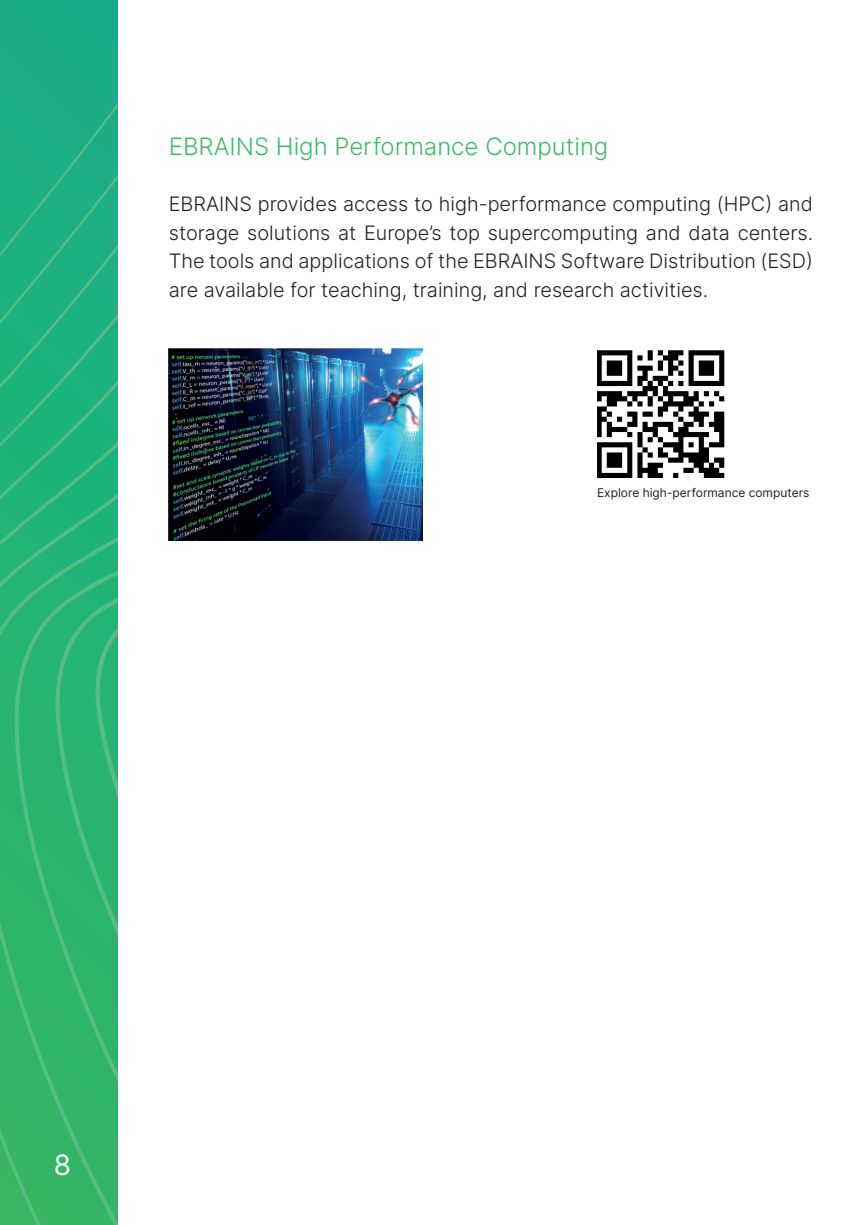
<style>
.page{position:relative;width:857px;height:1225px;background:#fff}
.page>*{position:absolute;margin:0;border:0;box-sizing:border-box;transform-origin:0 0}
.t1{font:28px "Inter V";color:#fff}
.t2{font:300 24px "Inter";color:#40b865}
.t3{font:300 19.8px/28.4px "Inter";color:#231f20;text-align:justify}
.t4{font:12px "Inter V";color:#231f20}
</style>
<div class="page">
<svg style="left:0;top:0;width:117px;height:1225px;background:#24b179"></svg>
<svg style="left:16px;top:58px;width:101px;height:1167px;background:#27b376"></svg>
<svg style="left:51px;top:145px;width:66px;height:1076px;background:#28b375"></svg>
<svg style="left:90px;top:229px;width:27px;height:964px;background:#29b474"></svg>
<img style="left:169px;top:349px;width:253px;height:191px">
<img style="left:597px;top:350px;width:127px;height:128px">
<p class="t2" style="left:169px;top:129px;width:441px">EBRAINS High Performance Computing</p>
<p class="t3" style="left:169px;top:190px;width:645px">EBRAINS provides access to high-performance computing (HPC) and storage solutions at Europe’s top supercomputing and data centers.<br>The tools and applications of the EBRAINS Software Distribution (ESD) are available for teaching, training, and research activities.</p>
<p class="t4" style="left:596px;top:483px;width:214px">Explore high-performance computers</p>
<h1 class="t1" style="left:54px;top:1144px;width:19px">8</h1>
</div>
